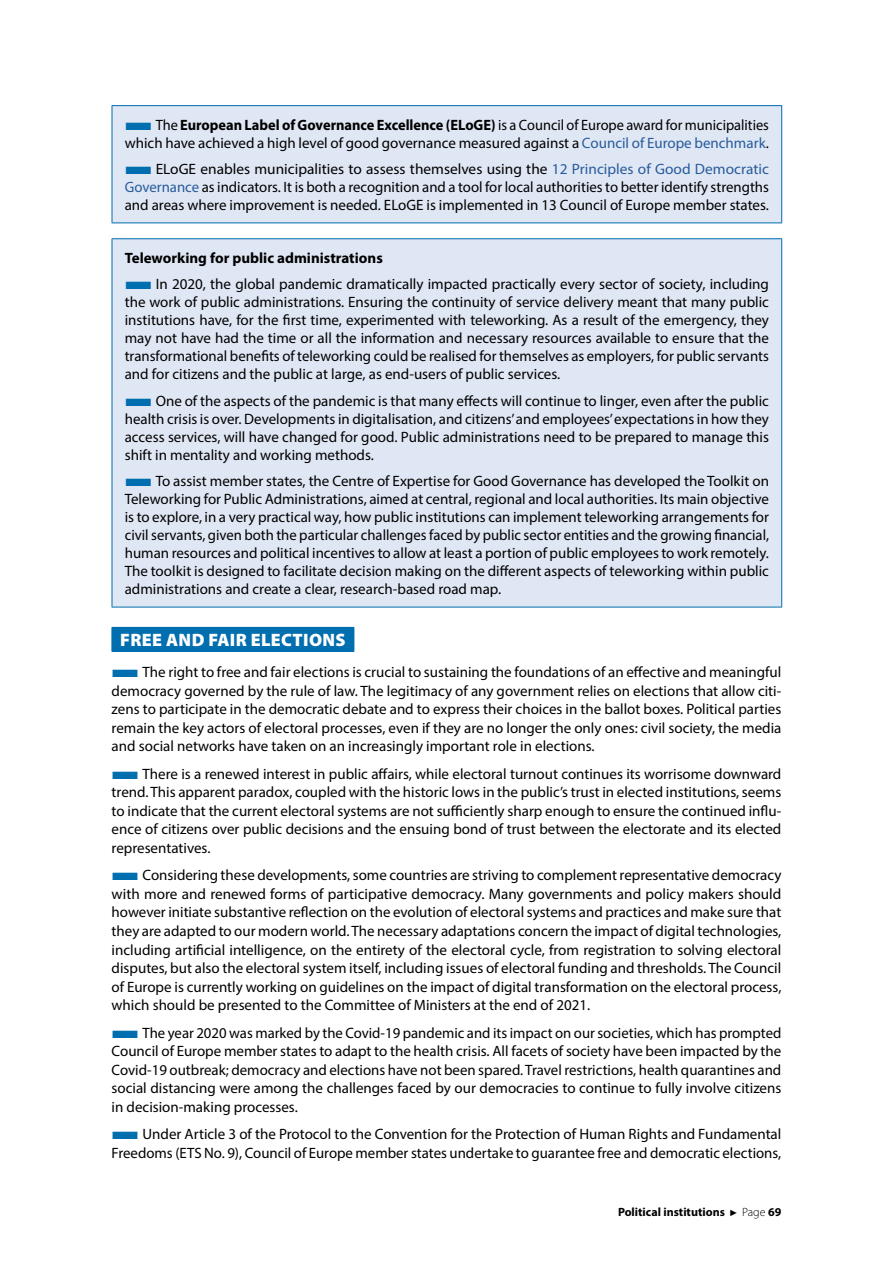
<style>
.page{position:relative;width:893px;height:1263px;background:#fff}
.page>*{position:absolute;margin:0;border:0;box-sizing:border-box;transform-origin:0 0}
.t1{font:900 18px "Myriad Pro";letter-spacing:.02em;color:#fff}
.t2{font:15px/18.6px "Myriad Pro";color:#000;text-align:justify}
.t3{font:15px/18px "Myriad Pro";color:#000;scale:.96 1}
.t4{font:700 15px "Myriad Pro";color:#000}
.t5{font:700 12px "Myriad Pro";color:#000}
.s1{color:#006eaf}
.s2{font-weight:700}
.s3{color:#275b9b}
.s4{font-family:"Arial";font-weight:400;font-size:9px}
.s5{font-weight:300}
</style>
<div class="page">
<div style="left:112px;top:628px;width:242px;height:24px;background:#006eaf"></div>
<div style="left:112px;top:627px;width:242px;height:24px;background:#006eaf"></div>
<div style="left:112px;top:106px;width:670px;height:117px;background:#e0e7f4"></div>
<hr style="left:112px;top:105px;width:670px;height:1px;background:#006eaf">
<hr style="left:112px;top:106px;width:1px;height:117px;background:#006eaf">
<hr style="left:781px;top:106px;width:1px;height:117px;background:#006eaf">
<hr style="left:112px;top:223px;width:670px;height:1px;background:#006eaf">
<div style="left:112px;top:239px;width:670px;height:368px;background:#e0e7f4"></div>
<hr style="left:112px;top:238px;width:670px;height:1px;background:#006eaf">
<hr style="left:112px;top:239px;width:1px;height:368px;background:#006eaf">
<hr style="left:781px;top:239px;width:1px;height:368px;background:#006eaf">
<hr style="left:112px;top:607px;width:670px;height:1px;background:#006eaf">
<p class="t3" style="left:125px;top:115px;width:673px"><span class="s1">■</span>The <span class="s2">European Label of Governance Excellence (ELoGE)</span> is a Council of Europe award for municipalities which have achieved a high level of good governance measured against a <span class="s3">Council of Europe benchmark</span>.</p>
<p class="t2" style="left:125px;top:160px;width:646px;line-height:18px"><span class="s1">■</span>ELoGE enables municipalities to assess themselves using the <span class="s3">12 Principles of Good Democratic Governance</span> as indicators. It is both a recognition and a tool for local authorities to better identify strengths and areas where improvement is needed. ELoGE is implemented in 13 Council of Europe member states.</p>
<p class="t4" style="left:125px;top:248px;width:260px">Teleworking for public administrations</p>
<p class="t2" style="left:125px;top:275px;width:646px;line-height:18px"><span class="s1">■</span>In 2020, the global pandemic dramatically impacted practically every sector of society, including the work of public administrations. Ensuring the continuity of service delivery meant that many public institutions have, for the first time, experimented with teleworking. As a result of the emergency, they may not have had the time or all the information and necessary resources available to ensure that the transformational benefits of teleworking could be realised for themselves as employers, for public servants and for citizens and the public at large, as end-users of public services.</p>
<p class="t2" style="left:125px;top:391px;width:646px;line-height:18px"><span class="s1">■</span>One of the aspects of the pandemic is that many effects will continue to linger, even after the public health crisis is over. Developments in digitalisation, and citizens’ and employees’ expectations in how they access services, will have changed for good. Public administrations need to be prepared to manage this shift in mentality and working methods.</p>
<p class="t2" style="left:125px;top:472px;width:646px;line-height:18px"><span class="s1">■</span>To assist member states, the Centre of Expertise for Good Governance has developed the Toolkit on Teleworking for Public Administrations, aimed at central, regional and local authorities. Its main objective is to explore, in a very practical way, how public institutions can implement teleworking arrangements for civil servants, given both the particular challenges faced by public sector entities and the growing financial, human resources and political incentives to allow at least a portion of public employees to work remotely.<br>The toolkit is designed to facilitate decision making on the different aspects of teleworking within public administrations and create a clear, research-based road map.</p>
<p class="t1" style="left:120px;top:627px;width:227px">FREE AND FAIR ELECTIONS</p>
<p class="t2" style="left:112px;top:662px;width:671px"><span class="s1">■</span>The right to free and fair elections is crucial to sustaining the foundations of an effective and meaningful democracy governed by the rule of law. The legitimacy of any government relies on elections that allow citi&shy;zens to participate in the democratic debate and to express their choices in the ballot boxes. Political parties remain the key actors of electoral processes, even if they are no longer the only ones: civil society, the media and social networks have taken on an increasingly important role in elections.</p>
<p class="t2" style="left:112px;top:764px;width:671px"><span class="s1">■</span>There is a renewed interest in public affairs, while electoral turnout continues its worrisome downward trend. This apparent paradox, coupled with the historic lows in the public’s trust in elected institutions, seems to indicate that the current electoral systems are not sufficiently sharp enough to ensure the continued influ&shy;ence of citizens over public decisions and the ensuing bond of trust between the electorate and its elected representatives.</p>
<p class="t2" style="left:112px;top:865px;width:671px"><span class="s1">■</span>Considering these developments, some countries are striving to complement representative democracy with more and renewed forms of participative democracy. Many governments and policy makers should however initiate substantive reflection on the evolution of electoral systems and practices and make sure that they are adapted to our modern world. The necessary adaptations concern the impact of digital technologies, including artificial intelligence, on the entirety of the electoral cycle, from registration to solving electoral disputes, but also the electoral system itself, including issues of electoral funding and thresholds. The Council of Europe is currently working on guidelines on the impact of digital transformation on the electoral process, which should be presented to the Committee of Ministers at the end of 2021.</p>
<p class="t2" style="left:112px;top:1023px;width:671px"><span class="s1">■</span>The year 2020 was marked by the Covid-19 pandemic and its impact on our societies, which has prompted Council of Europe member states to adapt to the health crisis. All facets of society have been impacted by the Covid-19 outbreak; democracy and elections have not been spared. Travel restrictions, health quarantines and social distancing were among the challenges faced by our democracies to continue to fully involve citizens in decision-making processes.</p>
<p class="t2" style="left:112px;top:1124px;width:671px"><span class="s1">■</span>Under Article 3 of the Protocol to the Convention for the Protection of Human Rights and Fundamental<br>Freedoms (ETS No. 9), Council of Europe member states undertake to guarantee free and democratic elections,</p>
<p class="t5" style="left:618px;top:1204px;width:165px">Political institutions <span class="s4">►</span> <span class="s5">Page</span> 69</p>
</div>
